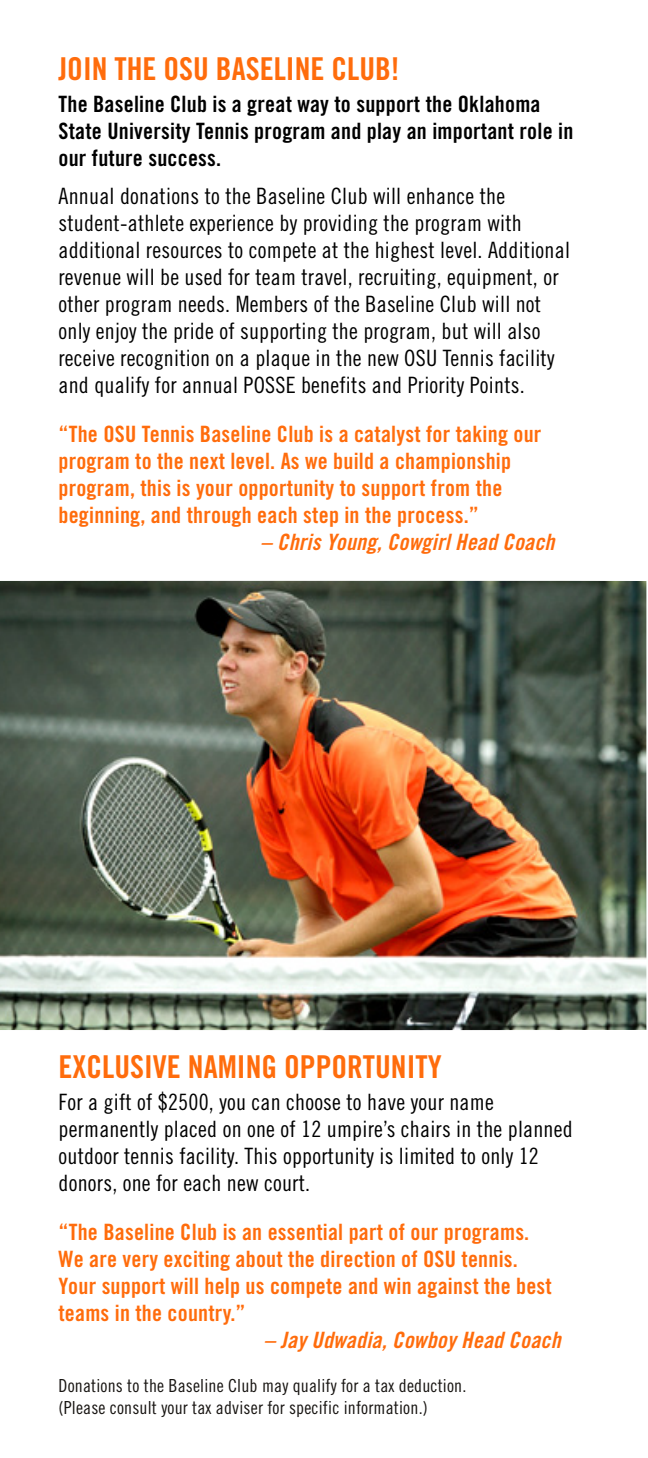
<style>
.page{position:relative;width:648px;height:1458px;background:#fff}
.page>*{position:absolute;margin:0;border:0;box-sizing:border-box;transform-origin:0 0}
.t1{font:31.5px "Trade Gothic Bold Cond Twenty";color:#ff6c0c}
.t2{font:22.5px/27px "Trade Gothic Cond Eighteen";letter-spacing:.01em;color:#000}
.t3{font:22.5px/27px "Trade Gothic Bold Cond Twenty";letter-spacing:.01em;color:#ff6c0c}
.t4{font:22.5px/27px "Trade Gothic Bold Cond Twenty";letter-spacing:.01em;color:#000}
.t5{font:22.5px "Trade Gothic Bold Cond Twenty Obl";letter-spacing:.01em;color:#ff6c0c}
.t6{font:18px/21.4px "Trade Gothic Cond Eighteen";letter-spacing:.01em;color:#181512}
</style>
<div class="page">
<img style="left:0;top:581px;width:646px;height:449px">
<h1 class="t1" style="left:59px;top:50px;width:343px">JOIN THE OSU BASELINE CLUB!</h1>
<p class="t4" style="left:59px;top:91px;width:516px">The Baseline Club is a great way to support the Oklahoma<br>State University Tennis program and play an important role in our future success.</p>
<p class="t2" style="left:59px;top:183px;width:513px">Annual donations to the Baseline Club will enhance the student-athlete experience by providing the program with additional resources to compete at the highest level. Additional revenue will be used for team travel, recruiting, equipment, or other program needs. Members of the Baseline Club will not only enjoy the pride of supporting the program, but will also receive recognition on a plaque in the new OSU Tennis facility and qualify for annual POSSE benefits and Priority Points.</p>
<p class="t3" style="left:59px;top:420px;width:484px">“The OSU Tennis Baseline Club is a catalyst for taking our program to the next level. As we build a championship program, this is your opportunity to support from the beginning, and through each step in the process.”</p>
<p class="t5" style="left:261px;top:528px;width:296px">– Chris Young, Cowgirl Head Coach</p>
<h1 class="t1" style="left:59px;top:1047px;width:385px">EXCLUSIVE NAMING OPPORTUNITY</h1>
<p class="t2" style="left:59px;top:1088px;width:516px">For a gift of $2500, you can choose to have your name permanently placed on one of 12 umpire’s chairs in the planned outdoor tennis facility. This opportunity is limited to only 12 donors, one for each new court.</p>
<p class="t3" style="left:59px;top:1218px;width:495px">“The Baseline Club is an essential part of our programs.<br>We are very exciting about the direction of OSU tennis.<br>Your support will help us compete and win against the best teams in the country.”</p>
<p class="t5" style="left:264px;top:1326px;width:298px">– Jay Udwadia, Cowboy Head Coach</p>
<p class="t6" style="left:58px;top:1375px;width:409px">Donations to the Baseline Club may qualify for a tax deduction. (Please consult your tax adviser for specific information.)</p>
</div>
